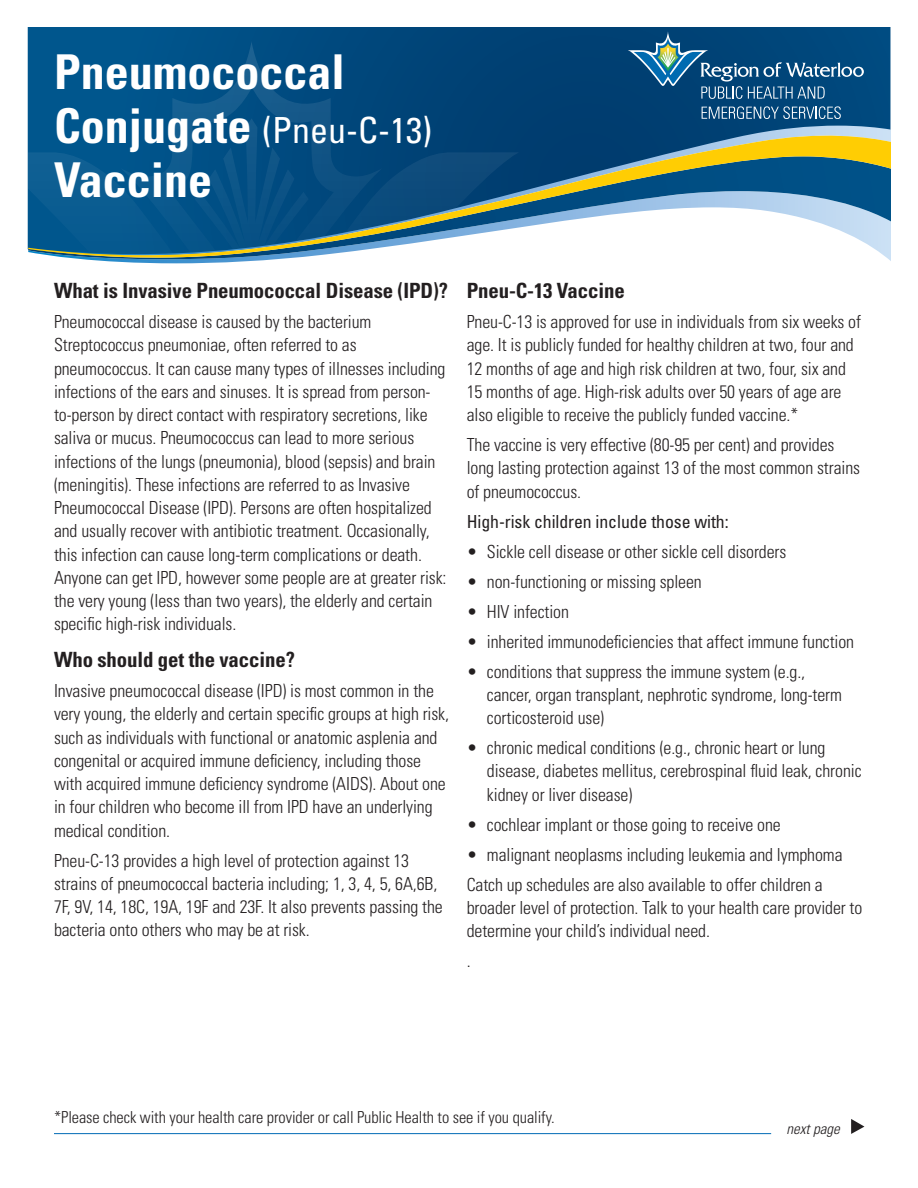
<style>
.page{position:relative;width:918px;height:1188px;background:#fff}
.page>*{position:absolute;margin:0;border:0;box-sizing:border-box;transform-origin:0 0}
.t1{font:700 condensed 48px "Univers LT Std";color:#fff}
.t2{font:condensed 36px "Univers LT Std";color:#fff}
.t3{font:700 condensed 21px "Univers LT Std";letter-spacing:-.005em;color:#231f20}
.t4{font:300 condensed 18px/23.2px "Univers LT Std";letter-spacing:-.005em;color:#231f20}
.t5{font:condensed 18px "Univers LT Std";letter-spacing:-.005em;color:#231f20}
.t6{font:300 condensed 16.5px "Univers LT Std";letter-spacing:-.005em;color:#231f20}
.t7{font:italic 300 condensed 15px "Univers LT Std";color:#231f20}
.s1{font-weight:700;font-size:48px}
</style>
<div class="page">
<svg style="left:28px;top:27px;width:862px;height:99px;background:#004478"></svg>
<svg style="left:28px;top:41px;width:492px;height:90px;background:#024d82"></svg>
<svg style="left:195px;top:118px;width:114px;height:8px"></svg>
<svg style="left:81px;top:259px;width:810px;height:4px"></svg>
<svg style="left:37px;top:126px;width:854px;height:5px;background:#155687"></svg>
<svg style="left:28px;top:131px;width:863px;height:127px"></svg>
<svg style="left:851px;top:1119px;width:13px;height:15px"></svg>
<hr style="left:54px;top:1133px;width:717px;height:1px;background:#006ab6">
<svg style="left:628px;top:32px;width:236px;height:67px;background:#1e5c89"></svg>
<svg style="left:702px;top:106px;width:139px;height:13px;background:#43759b"></svg>
<h1 class="t1" style="left:54px;top:42px;width:292px">Pneumococcal</h1>
<h1 class="t2" style="left:54px;top:107px;width:380px"><span class="s1">Conjugate</span> (Pneu-C-13)</h1>
<h1 class="t1" style="left:54px;top:150px;width:160px">Vaccine</h1>
<h2 class="t3" style="left:54px;top:278px;width:395px">What is Invasive Pneumococcal Disease (IPD)?</h2>
<p class="t4" style="left:54px;top:310px;width:394px">Pneumococcal disease is caused by the bacterium Streptococcus pneumoniae, often referred to as pneumococcus. It can cause many types of illnesses including infections of the ears and sinuses. It is spread from person&shy;to-person by direct contact with respiratory secretions, like saliva or mucus. Pneumococcus can lead to more serious infections of the lungs (pneumonia), blood (sepsis) and brain (meningitis). These infections are referred to as Invasive Pneumococcal Disease (IPD). Persons are often hospitalized and usually recover with antibiotic treatment. Occasionally, this infection can cause long-term complications or death.<br>Anyone can get IPD, however some people are at greater risk: the very young (less than two years), the elderly and certain specific high-risk individuals.</p>
<h2 class="t3" style="left:54px;top:647px;width:242px">Who should get the vaccine?</h2>
<p class="t4" style="left:54px;top:679px;width:397px">Invasive pneumococcal disease (IPD) is most common in the very young, the elderly and certain specific groups at high risk, such as individuals with functional or anatomic asplenia and congenital or acquired immune deficiency, including those with acquired immune deficiency syndrome (AIDS). About one in four children who become ill from IPD have an underlying medical condition.</p>
<p class="t4" style="left:54px;top:849px;width:390px">Pneu-C-13 provides a high level of protection against 13 strains of pneumococcal bacteria including; 1, 3, 4, 5, 6A,6B, 7F, 9V, 14, 18C, 19A, 19F and 23F. It also prevents passing the bacteria onto others who may be at risk.</p>
<h2 class="t3" style="left:467px;top:278px;width:160px">Pneu-C-13 Vaccine</h2>
<p class="t4" style="left:467px;top:310px;width:396px">Pneu-C-13 is approved for use in individuals from six weeks of age. It is publicly funded for healthy children at two, four and 12 months of age and high risk children at two, four, six and 15 months of age. High-risk adults over 50 years of age are also eligible to receive the publicly funded vaccine.*</p>
<p class="t4" style="left:467px;top:433px;width:395px">The vaccine is very effective (80-95 per cent) and provides long lasting protection against 13 of the most common strains of pneumococcus.</p>
<p class="t5" style="left:467px;top:510px;width:263px">High-risk children include those with:</p>
<p class="t4" style="left:467px;top:540px;width:321px">• Sickle cell disease or other sickle cell disorders</p>
<p class="t4" style="left:467px;top:570px;width:237px">• non-functioning or missing spleen</p>
<p class="t4" style="left:467px;top:600px;width:104px">• HIV infection</p>
<p class="t4" style="left:467px;top:630px;width:389px">• inherited immunodeficiencies that affect immune function</p>
<p class="t4" style="left:487px;top:660px;width:357px;text-indent:-20px">• conditions that suppress the immune system (e.g., cancer, organ transplant, nephrotic syndrome, long-term corticosteroid use)</p>
<p class="t4" style="left:487px;top:736px;width:376px;text-indent:-20px">• chronic medical conditions (e.g., chronic heart or lung disease, diabetes mellitus, cerebrospinal fluid leak, chronic kidney or liver disease)</p>
<p class="t4" style="left:467px;top:813px;width:316px">• cochlear implant or those going to receive one</p>
<p class="t4" style="left:467px;top:843px;width:377px">• malignant neoplasms including leukemia and lymphoma</p>
<p class="t4" style="left:467px;top:873px;width:397px">Catch up schedules are also available to offer children a broader level of protection. Talk to your health care provider to determine your child’s individual need.</p>
<p class="t4" style="left:467px;top:949px;width:5px">.</p>
<p class="t6" style="left:54px;top:1107px;width:502px">*Please check with your health care provider or call Public Health to see if you qualify.</p>
<p class="t7" style="left:786px;top:1120px;width:55px">next page</p>
</div>
